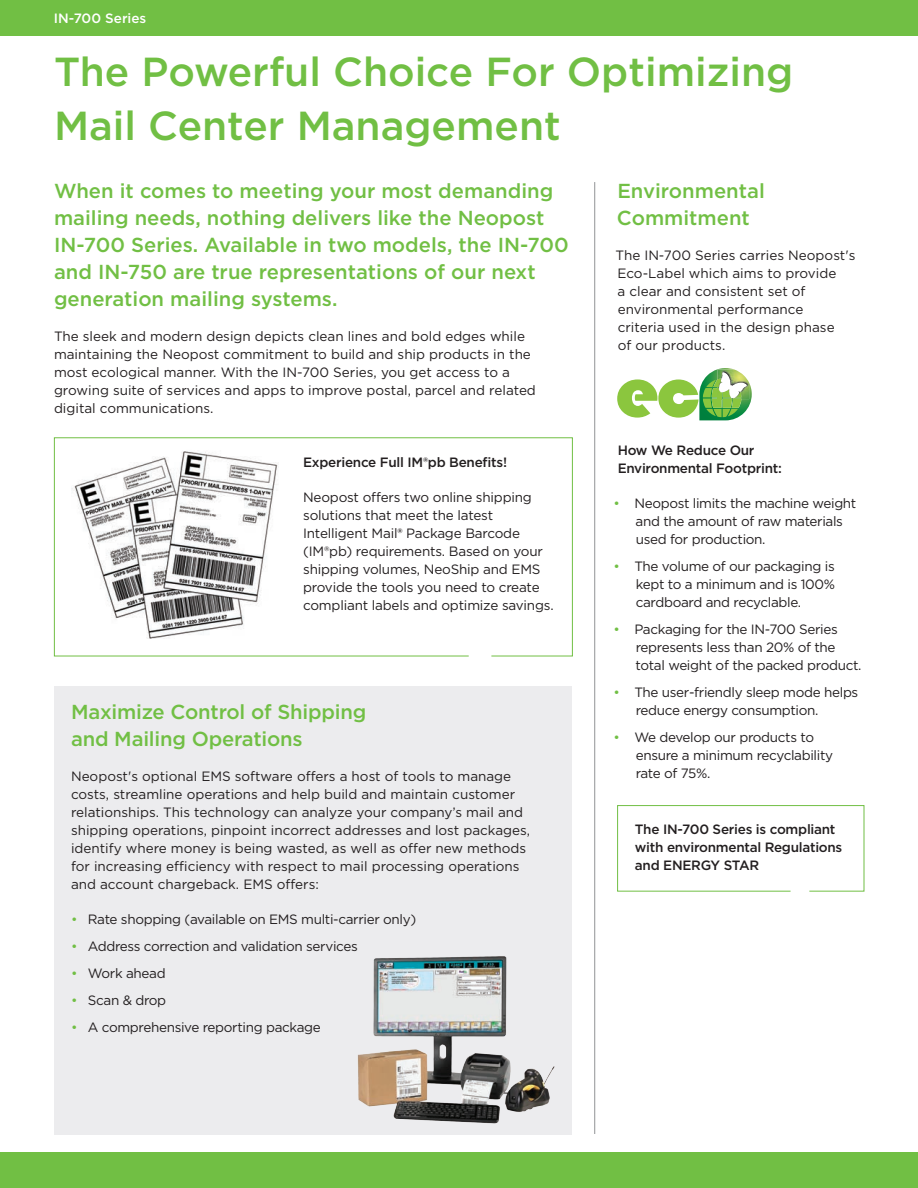
<style>
.page{position:relative;width:918px;height:1188px;background:#fff}
.page>*{position:absolute;margin:0;border:0;box-sizing:border-box;transform-origin:0 0}
.Neo_Hdr_1{font:500 40.5px/54px "Gotham";color:#71bf44}
.Neo_Sub_1{font:500 20.25px/27px "Gotham";color:#71bf44}
.Neo_Body_Txt{font:13.5px/18px "Gotham";color:#231f20}
.Neo_Bullet_Body{font:13.5px/18px "Gotham";letter-spacing:-.025em;color:#231f20}
.Neo_Sub_2{font:500 13.5px/18px "Gotham";letter-spacing:-.02em;color:#231f20}
.t1{font:500 13.5px "Gotham";color:#fff}
.s1{font-weight:500}
.s2{color:#71bf44}
</style>
<div class="page">
<div style="left:0;top:0;width:918px;height:36px;background:#71bf44"></div>
<div style="left:0;top:1152px;width:918px;height:36px;background:#71bf44"></div>
<div style="left:54px;top:686px;width:517px;height:448px;background:#ececee"></div>
<hr style="left:594px;top:182px;width:1px;height:952px;background:#919396">
<svg style="left:54px;top:437px;width:519px;height:220px"></svg>
<img style="left:71px;top:439px;width:217px;height:200px">
<img style="left:326px;top:935px;width:246px;height:200px">
<svg style="left:617px;top:368px;width:135px;height:52px"></svg>
<svg style="left:617px;top:805px;width:248px;height:87px"></svg>
<p class="t1" style="left:54px;top:10px;width:94px">IN-700 Series</p>
<p class="Neo_Hdr_1" style="left:54px;top:45px;width:741px">The Powerful Choice For Optimizing<br>Mail Center Management</p>
<p class="Neo_Sub_1" style="left:54px;top:177px;width:516px">When it comes to meeting your most demanding mailing needs, nothing delivers like the Neopost IN-700 Series. Available in two models, the IN-700 and IN-750 are true representations of our next generation mailing systems.</p>
<p class="Neo_Body_Txt" style="left:54px;top:327px;width:483px">The sleek and modern design depicts clean lines and bold edges while maintaining the Neopost commitment to build and ship products in the most ecological manner. With the IN-700 Series, you get access to a growing suite of services and apps to improve postal, parcel and related digital communications.</p>
<p class="Neo_Sub_2" style="left:303px;top:454px;width:205px">Experience Full IM®pb Benefits!</p>
<p class="Neo_Body_Txt" style="left:303px;top:488px;width:252px">Neopost offers two online shipping solutions that meet the latest Intelligent Mail<span class="s1">®</span> Package Barcode (IM®pb) requirements. Based on your shipping volumes, NeoShip and EMS provide the tools you need to create compliant labels and optimize savings.</p>
<p class="Neo_Sub_1" style="left:71px;top:698px;width:297px">Maximize Control of Shipping and Mailing Operations</p>
<p class="Neo_Body_Txt" style="left:71px;top:767px;width:461px">Neopost's optional EMS software offers a host of tools to manage costs, streamline operations and help build and maintain customer relationships. This technology can analyze your company’s mail and shipping operations, pinpoint incorrect addresses and lost packages, identify where money is being wasted, as well as offer new methods for increasing efficiency with respect to mail processing operations and account chargeback. EMS offers:</p>
<p class="Neo_Bullet_Body" style="left:71px;top:910px;width:347px"><span class="s2">•</span> Rate shopping (available on EMS multi-carrier only)</p>
<p class="Neo_Bullet_Body" style="left:71px;top:937px;width:288px"><span class="s2">•</span> Address correction and validation services</p>
<p class="Neo_Bullet_Body" style="left:71px;top:964px;width:96px"><span class="s2">•</span> Work ahead</p>
<p class="Neo_Bullet_Body" style="left:71px;top:991px;width:97px"><span class="s2">•</span> Scan &amp; drop</p>
<p class="Neo_Bullet_Body" style="left:71px;top:1018px;width:251px"><span class="s2">•</span> A comprehensive reporting package</p>
<p class="Neo_Sub_1" style="left:617px;top:177px;width:149px">Environmental<br>Commitment</p>
<p class="Neo_Body_Txt" style="left:616px;top:246px;width:241px">The IN-700 Series carries Neopost's<br>Eco-Label which aims to provide<br>a clear and consistent set of environmental performance<br>criteria used in the design phase<br>of our products.</p>
<p class="Neo_Sub_2" style="left:618px;top:441px;width:166px">How We Reduce Our<br>Environmental Footprint:</p>
<p class="Neo_Bullet_Body" style="left:636px;top:494px;width:222px;text-indent:-22px"><span class="s2">•</span> Neopost limits the machine weight and the amount of raw materials used for production.</p>
<p class="Neo_Bullet_Body" style="left:636px;top:557px;width:201px;text-align:justify;text-indent:-22px"><span class="s2">•</span> The volume of our packaging is kept to a minimum and is 100% cardboard and recyclable.</p>
<p class="Neo_Bullet_Body" style="left:636px;top:620px;width:227px;text-indent:-22px"><span class="s2">•</span> Packaging for the IN-700 Series represents less than 20% of the total weight of the packed product.</p>
<p class="Neo_Bullet_Body" style="left:636px;top:683px;width:224px;text-indent:-22px"><span class="s2">•</span> The user-friendly sleep mode helps reduce energy consumption.</p>
<p class="Neo_Bullet_Body" style="left:636px;top:728px;width:199px;text-indent:-22px"><span class="s2">•</span> We develop our products to ensure a minimum recyclability rate of 75%.</p>
<p class="Neo_Sub_2" style="left:635px;top:820px;width:209px">The IN-700 Series is compliant with environmental Regulations and ENERGY STAR</p>
</div>
